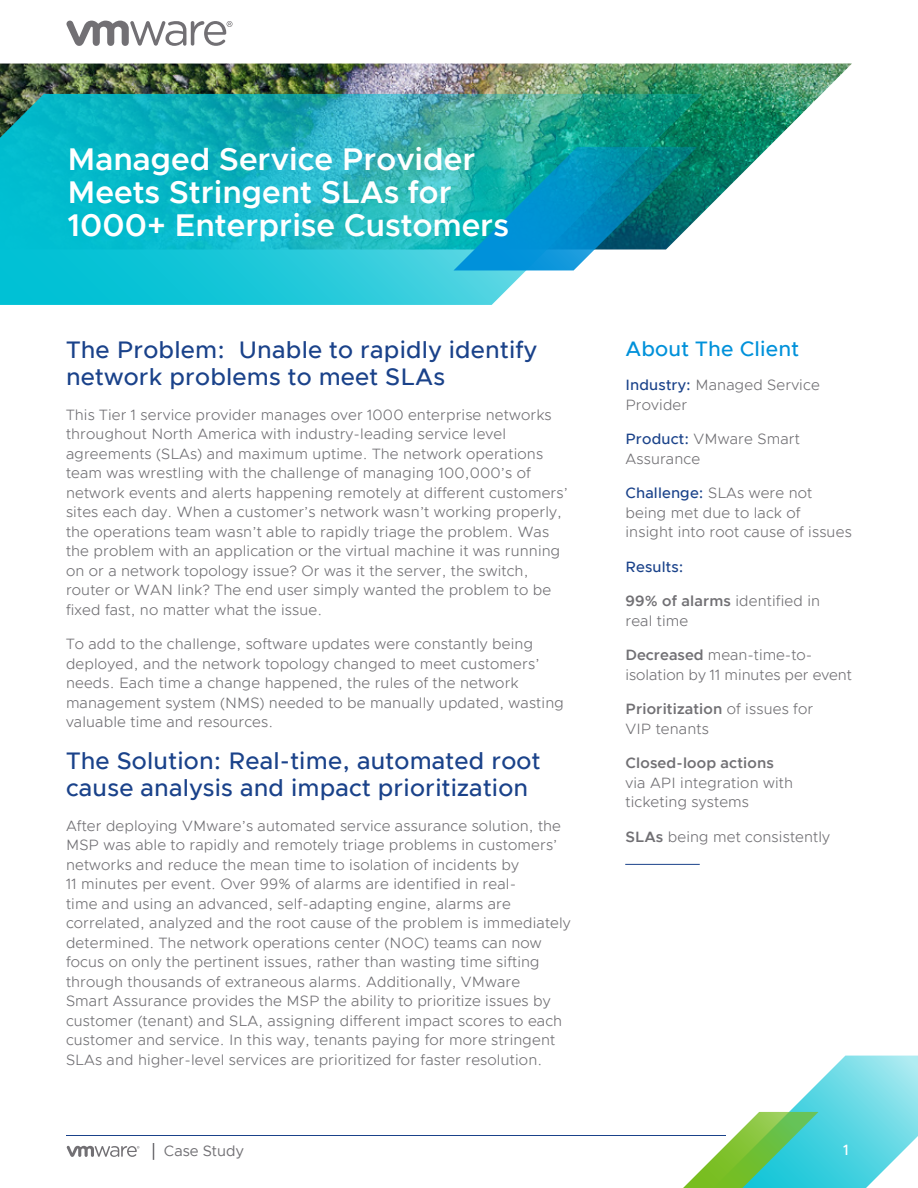
<style>
.page{position:relative;width:918px;height:1188px;background:#fff}
.page>*{position:absolute;margin:0;border:0;box-sizing:border-box;transform-origin:0 0}
.t1{font:600 31.5px/33px "Metropolis";color:#fff}
.t2{font:500 24px/27px "Metropolis";letter-spacing:.01em;color:#1a428a}
.t3{font:500 21px "Metropolis";letter-spacing:.01em;color:#0091da}
.t4{font:300 15px/19.5px "Metropolis";letter-spacing:.01em;color:#717074}
.t5{font:600 15px "Metropolis";letter-spacing:.01em;color:#717074}
.t6{font:15px "Metropolis";color:#717074}
.t7{font:500 15px "Metropolis";letter-spacing:.01em;color:#1a428a}
.t8{font:500 15px "Metropolis";color:#fff}
.s1{font-weight:500;color:#1a428a}
.s2{font-weight:600}
</style>
<div class="page">
<hr style="left:66px;top:1135px;width:660px;height:1px;background:#1a428a">
<svg style="left:683px;top:1056px;width:235px;height:132px"></svg>
<svg style="left:66px;top:1146px;width:73px;height:11px"></svg>
<svg style="left:153px;top:1143px;width:1px;height:17px"></svg>
<img style="left:0;top:64px;width:852px;height:149px">
<img style="left:0;top:94px;width:703px;height:211px">
<svg style="left:453px;top:147px;width:244px;height:123px;background:#1e9bb2"></svg>
<hr style="left:625px;top:864px;width:75px;height:1px;background:#1a428a">
<svg style="left:66px;top:20px;width:166px;height:26px"></svg>
<h1 class="t1" style="left:68px;top:143px;width:443px">Managed Service Provider<br>Meets Stringent SLAs for<br>1000+ Enterprise Customers</h1>
<h2 class="t2" style="left:66px;top:336px;width:473px">The Problem: Unable to rapidly identify network problems to meet SLAs</h2>
<p class="t4" style="left:66px;top:405px;width:503px">This Tier 1 service provider manages over 1000 enterprise networks throughout North America with industry-leading service level agreements (SLAs) and maximum uptime. The network operations team was wrestling with the challenge of managing 100,000’s of network events and alerts happening remotely at different customers’ sites each day. When a customer’s network wasn’t working properly, the operations team wasn’t able to rapidly triage the problem. Was the problem with an application or the virtual machine it was running on or a network topology issue? Or was it the server, the switch, router or WAN link? The end user simply wanted the problem to be fixed fast, no matter what the issue.</p>
<p class="t4" style="left:66px;top:634px;width:499px">To add to the challenge, software updates were constantly being deployed, and the network topology changed to meet customers’ needs. Each time a change happened, the rules of the network management system (NMS) needed to be manually updated, wasting valuable time and resources.</p>
<h2 class="t2" style="left:66px;top:747px;width:476px">The Solution: Real-time, automated root cause analysis and impact prioritization</h2>
<p class="t4" style="left:66px;top:816px;width:506px">After deploying VMware’s automated service assurance solution, the MSP was able to rapidly and remotely triage problems in customers’ networks and reduce the mean time to isolation of incidents by<br>11 minutes per event. Over 99% of alarms are identified in real-<br>time and using an advanced, self-adapting engine, alarms are correlated, analyzed and the root cause of the problem is immediately determined. The network operations center (NOC) teams can now focus on only the pertinent issues, rather than wasting time sifting through thousands of extraneous alarms. Additionally, VMware<br>Smart Assurance provides the MSP the ability to prioritize issues by customer (tenant) and SLA, assigning different impact scores to each customer and service. In this way, tenants paying for more stringent SLAs and higher-level services are prioritized for faster resolution.</p>
<h3 class="t3" style="left:626px;top:335px;width:175px">About The Client</h3>
<p class="t4" style="left:626px;top:375px;width:196px"><span class="s1">Industry:</span> Managed Service<br>Provider</p>
<p class="t4" style="left:626px;top:429px;width:176px"><span class="s1">Product:</span> VMware Smart<br>Assurance</p>
<p class="t4" style="left:626px;top:483px;width:228px"><span class="s1">Challenge:</span> SLAs were not being met due to lack of insight into root cause of issues</p>
<p class="t7" style="left:626px;top:557px;width:60px">Results:</p>
<p class="t4" style="left:626px;top:591px;width:196px"><span class="s2">99% of alarms</span> identified in real time</p>
<p class="t4" style="left:626px;top:645px;width:228px"><span class="s2">Decreased</span> mean-time-to&shy;isolation by 11 minutes per event</p>
<p class="t4" style="left:626px;top:699px;width:189px"><span class="s2">Prioritization</span> of issues for<br>VIP tenants</p>
<p class="t5" style="left:626px;top:754px;width:150px">Closed-loop actions</p>
<p class="t4" style="left:626px;top:773px;width:169px">via API integration with ticketing systems</p>
<p class="t4" style="left:626px;top:827px;width:206px"><span class="s2">SLAs</span> being met consistently</p>
<p class="t6" style="left:164px;top:1142px;width:81px">Case Study</p>
<p class="t8" style="left:843px;top:1140px;width:7px">1</p>
</div>
